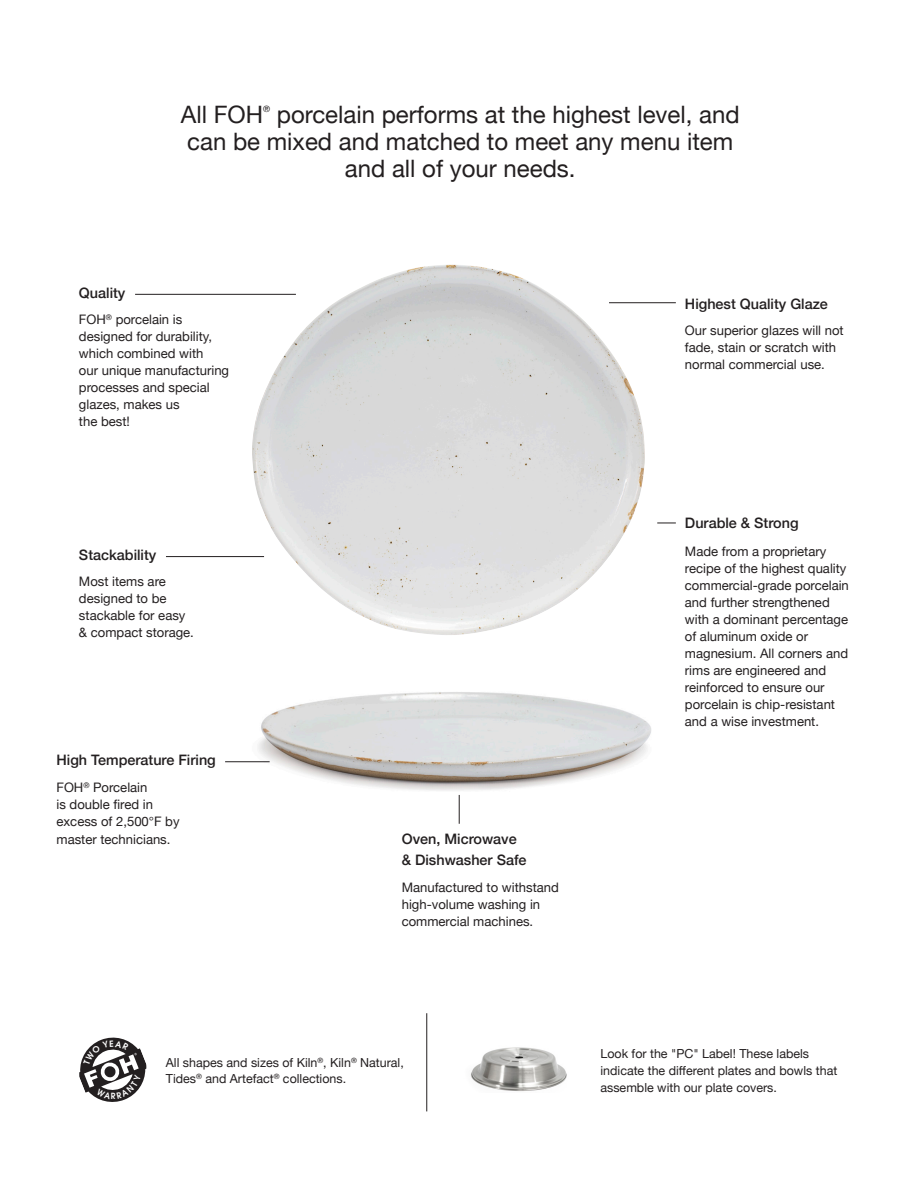
<style>
.page{position:relative;width:918px;height:1188px;background:#fff}
.page>*{position:absolute;margin:0;border:0;box-sizing:border-box;transform-origin:0 0}
.t1{font:24px "Helvetica Neue";color:#231f20}
.t2{font:500 14.4px/21px "Helvetica Neue";color:#231f20}
.t3{font:13.05px/17px "Helvetica Neue";color:#231f20}
.t4{font:12.45px/17px "Helvetica Neue";color:#231f20}
.t5{font:8.7px "Helvetica Neue";color:#231f20}
.t6{font:600 8.4px "Avant Garde";color:#fff;scale:.95 1}
</style>
<div class="page">
<img style="left:241px;top:557px;width:410px;height:267px">
<img style="left:252px;top:265px;width:393px;height:371px">
<hr style="left:427px;top:1013px;width:1px;height:98px;background:#231f20">
<hr style="left:225px;top:761px;width:45px;height:1px;background:#231f20">
<hr style="left:135px;top:294px;width:161px;height:1px;background:#231f20">
<hr style="left:166px;top:556px;width:98px;height:1px;background:#231f20">
<svg style="left:459px;top:795px;width:1px;height:29px"></svg>
<svg style="left:657px;top:523px;width:19px;height:1px"></svg>
<hr style="left:609px;top:302px;width:67px;height:1px;background:#231f20">
<img style="left:470px;top:1047px;width:97px;height:44px">
<svg style="left:79px;top:1037px;width:68px;height:65px"></svg>
<p class="t1" style="left:181px;top:97px;width:84px">All FOH</p>
<p class="t5" style="left:263px;top:103px;width:8px">®</p>
<p class="t1" style="left:277px;top:97px;width:464px">porcelain performs at the highest level, and</p>
<p class="t1" style="left:187px;top:124px;width:548px">can be mixed and matched to meet any menu item</p>
<p class="t1" style="left:345px;top:151px;width:232px">and all of your needs.</p>
<p class="t2" style="left:79px;top:281px;width:48px">Quality</p>
<p class="t3" style="left:79px;top:312px;width:135px">FOH<sup>®</sup> porcelain is designed for durability, which combined with</p>
<p class="t3" style="left:79px;top:363px;width:152px">our unique manufacturing processes and special glazes, makes us</p>
<p class="t3" style="left:79px;top:414px;width:52px">the best!</p>
<p class="t2" style="left:79px;top:543px;width:79px">Stackability</p>
<p class="t3" style="left:79px;top:574px;width:108px">Most items are designed to be stackable for easy</p>
<p class="t3" style="left:79px;top:625px;width:116px">&amp; compact storage.</p>
<p class="t2" style="left:56px;top:748px;width:161px">High Temperature Firing</p>
<p class="t3" style="left:56px;top:780px;width:92px">FOH<sup>®</sup> Porcelain</p>
<p class="t3" style="left:56px;top:797px;width:98px">is double fired in</p>
<p class="t3" style="left:56px;top:814px;width:125px">excess of 2,500°F by master technicians.</p>
<p class="t2" style="left:402px;top:827px;width:126px">Oven, Microwave &amp; Dishwasher Safe</p>
<p class="t3" style="left:402px;top:880px;width:159px">Manufactured to withstand high-volume washing in commercial machines.</p>
<p class="t2" style="left:685px;top:292px;width:145px">Highest Quality Glaze</p>
<p class="t3" style="left:685px;top:322px;width:160px">Our superior glazes will not fade, stain or scratch with normal commercial use.</p>
<p class="t2" style="left:685px;top:512px;width:115px">Durable &amp; Strong</p>
<p class="t3" style="left:685px;top:544px;width:165px">Made from a proprietary recipe of the highest quality commercial-grade porcelain and further strengthened with a dominant percentage of aluminum oxide or magnesium. All corners and rims are engineered and reinforced to ensure our porcelain is chip-resistant and a wise investment.</p>
<p class="t6" style="left:111px;top:1090px;width:6px">R</p>
<p class="t4" style="left:166px;top:1055px;width:239px;line-height:16.2px">All shapes and sizes of Kiln<sup>®</sup>, Kiln<sup>®</sup> Natural,<br>Tides<sup>®</sup> and Artefact<sup>®</sup> collections.</p>
<p class="t4" style="left:600px;top:1046px;width:238px">Look for the "PC" Label! These labels indicate the different plates and bowls that assemble with our plate covers.</p>
</div>
